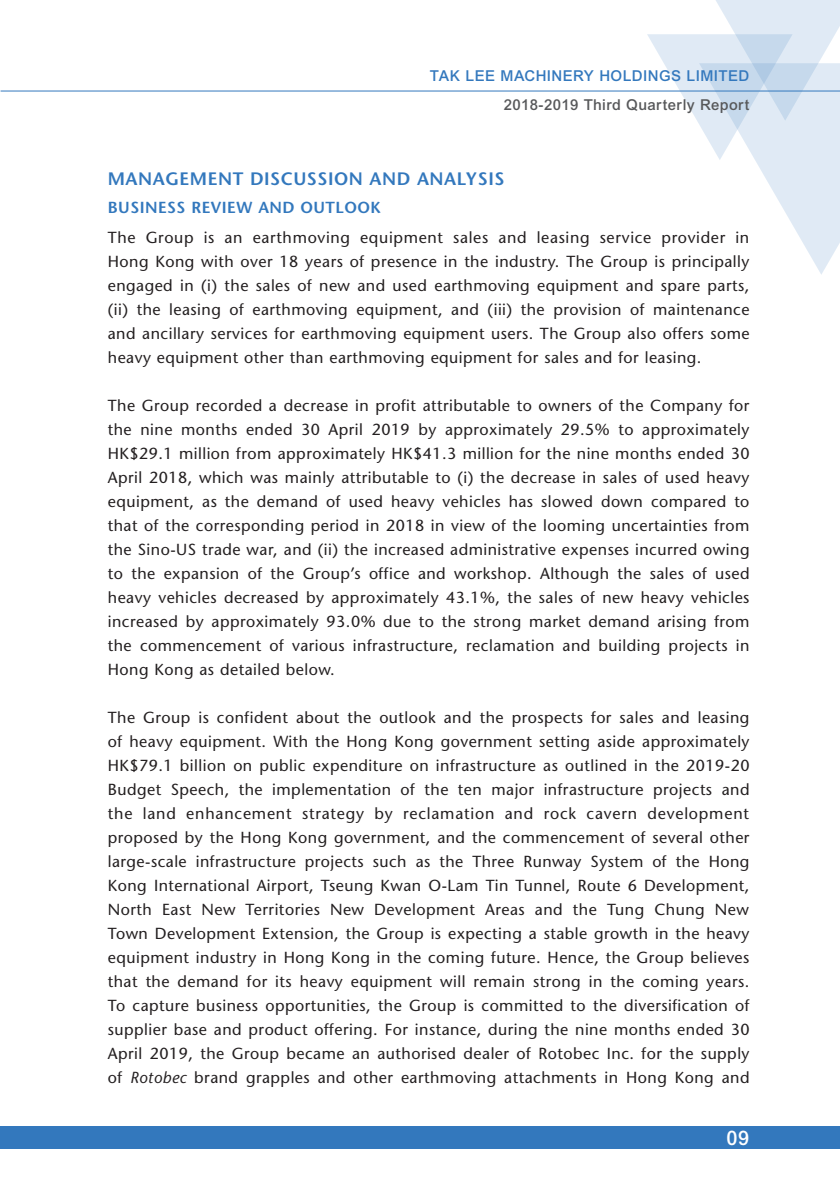
<style>
.page{position:relative;width:840px;height:1191px;background:#fff}
.page>*{position:absolute;margin:0;border:0;box-sizing:border-box;transform-origin:0 0}
.t1{font:500 20px "Arial MT Std";color:#fff}
.t2{font:600 18px "Stone Sans Std";letter-spacing:.03em;color:#3378bd}
.t3{font:500 16px/24px "Stone Sans Std";letter-spacing:.03em;color:#231f20;text-align:justify}
.t4{font:600 16px "Stone Sans Std";letter-spacing:.03em;color:#3378bd}
.t5{font:500 15px "Arial MT Std";letter-spacing:.03em;color:#3378bd}
.t6{font:500 15px "Arial MT Std";letter-spacing:.03em;color:#57585a}
.s1{font-style:italic}
</style>
<div class="page">
<div style="left:1px;top:1126px;width:838px;height:23px;background:#3378bd"></div>
<svg style="left:646px;top:0;width:193px;height:275px"></svg>
<hr style="left:1px;top:91px;width:838px;height:1px;background:#3378bd">
<p class="t5" style="left:429px;top:67px;width:320px">TAK LEE MACHINERY HOLDINGS LIMITED</p>
<p class="t6" style="left:503px;top:96px;width:247px">2018-2019 Third Quarterly Report</p>
<p class="t2" style="left:108px;top:168px;width:398px">MANAGEMENT DISCUSSION AND ANALYSIS</p>
<p class="t4" style="left:108px;top:198px;width:274px">BUSINESS REVIEW AND OUTLOOK</p>
<p class="t3" style="left:108px;top:225px;width:643px">The Group is an earthmoving equipment sales and leasing service provider in Hong Kong with over 18 years of presence in the industry. The Group is principally engaged in (i) the sales of new and used earthmoving equipment and spare parts, (ii) the leasing of earthmoving equipment, and (iii) the provision of maintenance and ancillary services for earthmoving equipment users. The Group also offers some heavy equipment other than earthmoving equipment for sales and for leasing.</p>
<p class="t3" style="left:108px;top:393px;width:643px">The Group recorded a decrease in profit attributable to owners of the Company for the nine months ended 30 April 2019 by approximately 29.5% to approximately HK$29.1 million from approximately HK$41.3 million for the nine months ended 30<br>April 2018, which was mainly attributable to (i) the decrease in sales of used heavy equipment, as the demand of used heavy vehicles has slowed down compared to that of the corresponding period in 2018 in view of the looming uncertainties from the Sino-US trade war, and (ii) the increased administrative expenses incurred owing to the expansion of the Group’s office and workshop. Although the sales of used heavy vehicles decreased by approximately 43.1%, the sales of new heavy vehicles increased by approximately 93.0% due to the strong market demand arising from the commencement of various infrastructure, reclamation and building projects in Hong Kong as detailed below.</p>
<p class="t3" style="left:108px;top:705px;width:643px">The Group is confident about the outlook and the prospects for sales and leasing of heavy equipment. With the Hong Kong government setting aside approximately HK$79.1 billion on public expenditure on infrastructure as outlined in the 2019-20<br>Budget Speech, the implementation of the ten major infrastructure projects and the land enhancement strategy by reclamation and rock cavern development proposed by the Hong Kong government, and the commencement of several other large-scale infrastructure projects such as the Three Runway System of the Hong Kong International Airport, Tseung Kwan O-Lam Tin Tunnel, Route 6 Development, North East New Territories New Development Areas and the Tung Chung New Town Development Extension, the Group is expecting a stable growth in the heavy equipment industry in Hong Kong in the coming future. Hence, the Group believes that the demand for its heavy equipment will remain strong in the coming years.<br>To capture business opportunities, the Group is committed to the diversification of supplier base and product offering. For instance, during the nine months ended 30<br>April 2019, the Group became an authorised dealer of Rotobec Inc. for the supply of <span class="s1">Rotobec</span> brand grapples and other earthmoving attachments in Hong Kong and</p>
<p class="t1" style="left:726px;top:1126px;width:24px">09</p>
</div>
